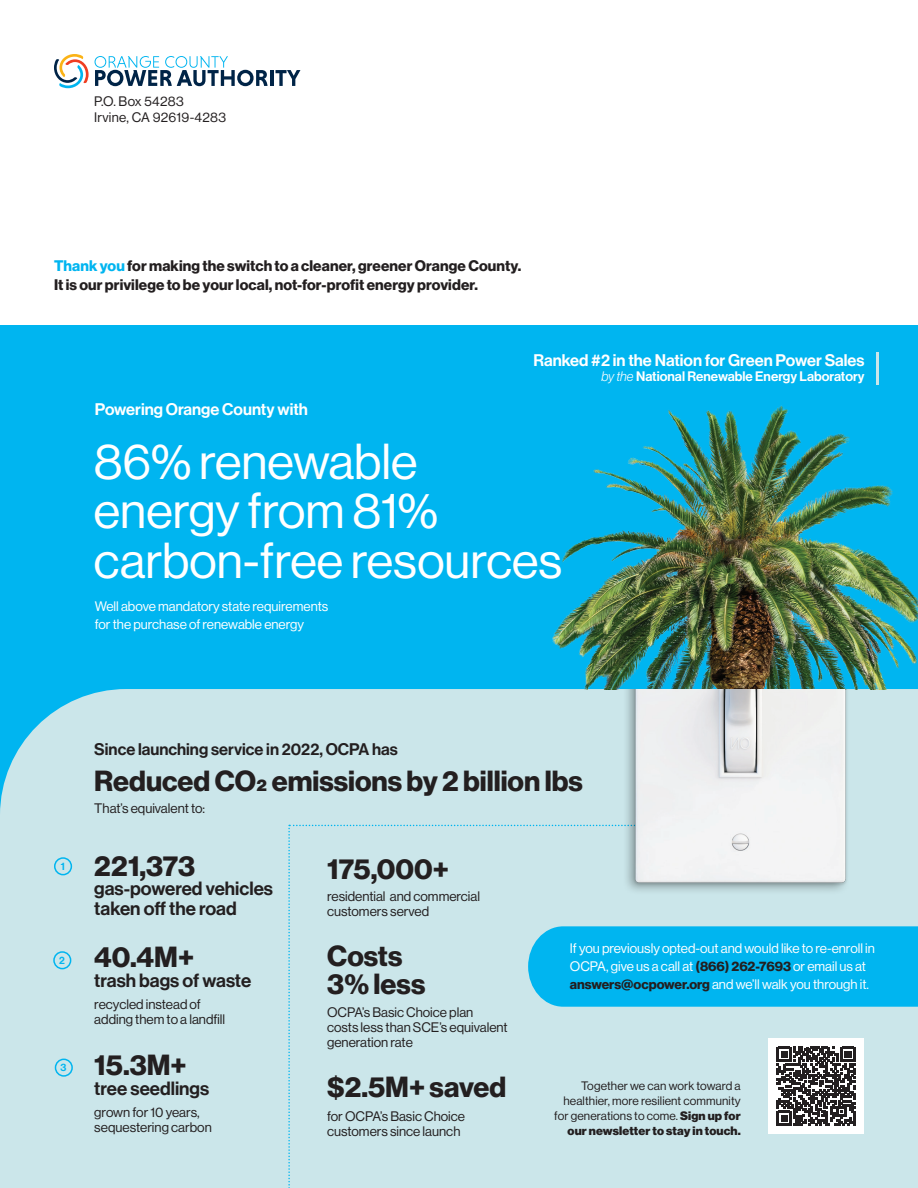
<style>
.page{position:relative;width:918px;height:1188px;background:#fff}
.page>*{position:absolute;margin:0;border:0;box-sizing:border-box;transform-origin:0 0}
.t1{font:49.5px/49.5px "N Haas Grotesk DS Pro 55 Rg";color:#fff}
.t2{font:28.5px/28px "N Haas Grotesk DS Pro 75 Bd";color:#231f20}
.t3{font:18.75px/19.5px "N Haas Grotesk DS Pro 65 Md";color:#231f20}
.t4{font:16.5px "N Haas Grotesk DS Pro 65 Md";color:#fff}
.t5{font:16.5px "N Haas Grotesk DS Pro 65 Md";color:#231f20}
.t6{font:15px/19px "N Haas Grotesk DS Pro 75 Bd";letter-spacing:.01em;color:#231f20}
.t7{font:13.5px/15px "N Haas Grotesk DS Pro 55 Rg";color:#231f20}
.t8{font:13.5px/18px "N Haas Grotesk DS Pro 55 Rg";color:#fff}
.t9{font:13.5px "N Haas Grotesk DS Pro 65 Md";color:#fff}
.t10{font:13.5px/16.4px "N Haas Grotesk DS Pro 55 Rg";letter-spacing:.02em;color:#231f20}
.t11{font:12px/15px "N Haas Grotesk DS Pro 55 Rg";letter-spacing:.01em;color:#231f20;text-align:right}
.t12{font:12px "N Haas Grotesk DS Pro 95 Blk";letter-spacing:.01em;color:#231f20}
.t13{font:10.5px "N Haas Grotesk DS Pro 65 Md";color:#00b5f0}
.s1{color:#00b5f0}
.s2{font-family:"N Haas Grotesk DS Pro 46 Lt It"}
.s3{font-family:"N Haas Grotesk DS Pro 75 Bd";color:#231f20}
.s4{font-family:"N Haas Grotesk DS Pro 95 Blk"}
</style>
<div class="page">
<div style="left:0;top:326px;width:918px;height:862px;background:#00b5f0"></div>
<div style="left:0;top:689px;width:918px;height:499px;background:#cbe6ea"></div>
<svg style="left:54px;top:54px;width:35px;height:34px"></svg>
<svg style="left:95px;top:56px;width:173px;height:30px"></svg>
<hr style="left:270px;top:70px;width:3px;height:16px;background:#002447">
<svg style="left:276px;top:70px;width:24px;height:16px"></svg>
<svg style="left:288px;top:825px;width:630px;height:363px;background:#a9dae6"></svg>
<div style="left:54px;top:857px;width:18px;height:18px;border:2px solid #00b5f0;border-radius:50%"></div>
<div style="left:53px;top:951px;width:18px;height:18px;border:2px solid #00b5f0;border-radius:50%"></div>
<div style="left:55px;top:1059px;width:18px;height:18px;border:2px solid #00b5f0;border-radius:50%"></div>
<img style="left:552px;top:405px;width:366px;height:284px">
<img style="left:602px;top:689px;width:278px;height:221px">
<hr style="left:876px;top:352px;width:3px;height:33px;background:#cbe6ea">
<p class="t10" style="left:94px;top:93px;width:133px">P.O. Box 54283<br>Irvine, CA 92619-4283</p>
<p class="t6" style="left:54px;top:256px;width:469px"><span class="s1">Thank you</span> for making the switch to a cleaner, greener Orange County.<br>It is our privilege to be your local, not-for-profit energy provider.</p>
<p class="t4" style="left:95px;top:400px;width:215px">Powering Orange County with</p>
<p class="t4" style="left:533px;top:351px;width:333px">Ranked #2 in the Nation for Green Power Sales</p>
<p class="t9" style="left:601px;top:368px;width:265px"><span class="s2">by the</span> National Renewable Energy Laboratory</p>
<h1 class="t1" style="left:94px;top:437px;width:470px">86% renewable energy from 81% carbon-free resources</h1>
<p class="t8" style="left:95px;top:597px;width:235px">Well above mandatory state requirements for the purchase of renewable energy</p>
<p class="t5" style="left:94px;top:740px;width:305px">Since launching service in 2022, OCPA has</p>
<p class="t13" style="left:61px;top:860px;width:6px">1</p>
<p class="t13" style="left:59px;top:954px;width:7px">2</p>
<p class="t13" style="left:61px;top:1062px;width:7px">3</p>
<h2 class="t2" style="left:94px;top:767px;width:490px">Reduced CO2 emissions by 2 billion lbs</h2>
<p class="t7" style="left:94px;top:801px;width:112px">That’s equivalent to:</p>
<h2 class="t2" style="left:94px;top:852px;width:102px">221,373</h2>
<h3 class="t3" style="left:94px;top:879px;width:180px">gas-powered vehicles taken off the road</h3>
<h2 class="t2" style="left:94px;top:944px;width:101px">40.4M+</h2>
<h3 class="t3" style="left:94px;top:971px;width:159px">trash bags of waste</h3>
<p class="t7" style="left:94px;top:997px;width:132px">recycled instead of adding them to a landfill</p>
<h2 class="t2" style="left:94px;top:1052px;width:94px">15.3M+</h2>
<h3 class="t3" style="left:94px;top:1079px;width:116px">tree seedlings</h3>
<p class="t7" style="left:94px;top:1105px;width:119px">grown for 10 years, sequestering carbon</p>
<h2 class="t2" style="left:327px;top:855px;width:123px">175,000+</h2>
<p class="t7" style="left:327px;top:889px;width:154px">residential and commercial customers served</p>
<h2 class="t2" style="left:327px;top:942px;width:100px">Costs<br>3% less</h2>
<p class="t7" style="left:327px;top:1005px;width:182px">OCPA’s Basic Choice plan costs less than SCE’s equivalent generation rate</p>
<h2 class="t2" style="left:327px;top:1073px;width:181px">$2.5M+ saved</h2>
<p class="t7" style="left:327px;top:1109px;width:139px">for OCPA’s Basic Choice customers since launch</p>
<p class="t8" style="left:570px;top:940px;width:307px">If you previously opted-out and would like to re-enroll in<br>OCPA, give us a call at <span class="s3">(866) 262-7693</span> or email us at <span class="s3">answers@ocpower.org</span> and we’ll walk you through it.</p>
<p class="t11" style="left:554px;top:1078px;width:188px">Together we can work toward a healthier, more resilient community for generations to come. <span class="s4">Sign up for</span></p>
<p class="t12" style="left:568px;top:1124px;width:175px">our newsletter to stay in touch.</p>
</div>
